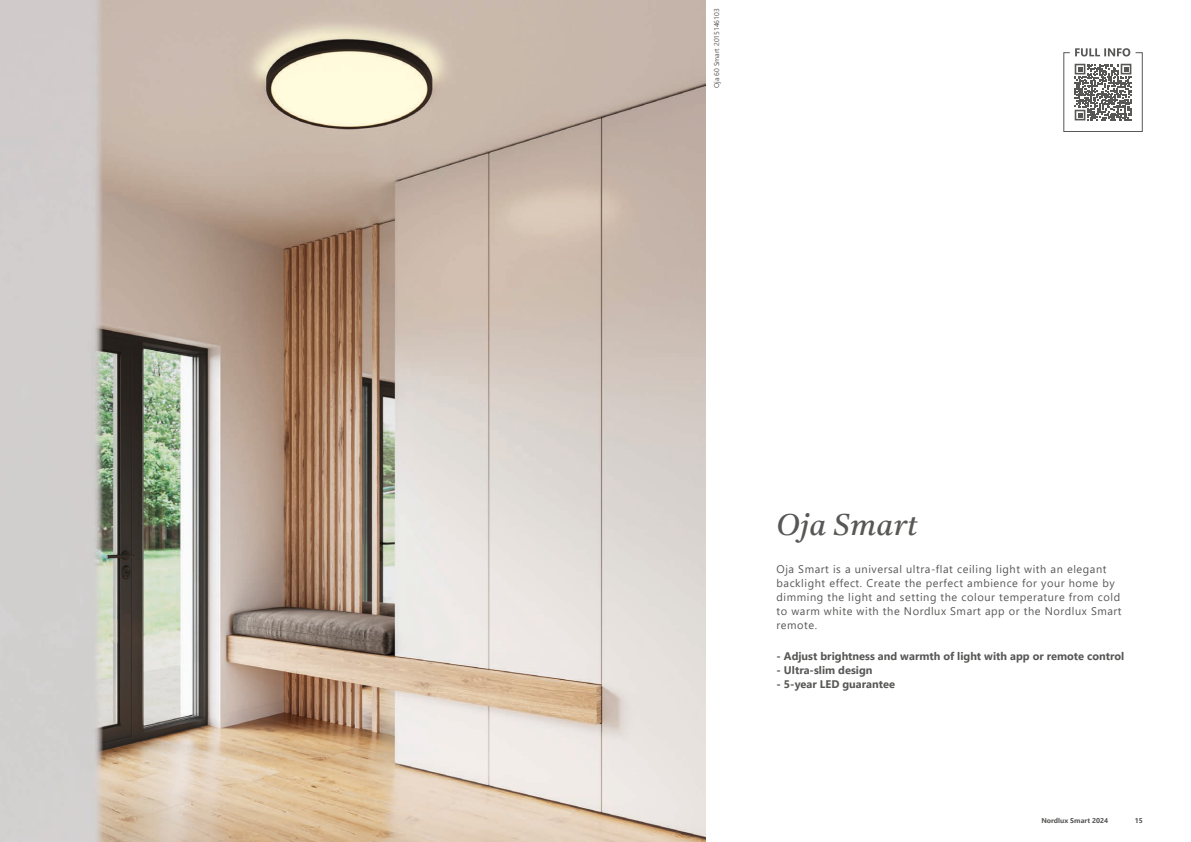
<style>
.page{position:relative;width:1191px;height:842px;background:#fff}
.page>*{position:absolute;margin:0;border:0;box-sizing:border-box;transform-origin:0 0}
.t1{font:italic 30px "Castoro";letter-spacing:.02em;color:#575756}
.t2{font:11px/14px "Segoe UI";letter-spacing:.05em;color:#575756}
.Icon_text{font:700 11px "Segoe UI";color:#575756}
.t3{font:7px "Segoe UI";color:#575756}
.t4{font:700 7px "Segoe UI";color:#575756}
</style>
<div class="page">
<img style="left:0;top:0;width:705px;height:842px">
<svg style="left:1063px;top:48px;width:80px;height:84px"></svg>
<p class="t3" style="left:710px;top:88px;width:81px;rotate:-90deg">Oja 60 Smart 2015146103</p>
<p class="t1" style="left:776px;top:502px;width:142px">Oja Smart</p>
<p class="t2" style="left:776px;top:561px;width:347px">Oja Smart is a universal ultra-flat ceiling light with an elegant backlight effect. Create the perfect ambience for your home by dimming the light and setting the colour temperature from cold to warm white with the Nordlux Smart app or the Nordlux Smart remote.</p>
<p class="Icon_text" style="left:776px;top:645px;width:349px">- Adjust brightness and warmth of light with app or remote control</p>
<p class="Icon_text" style="left:776px;top:659px;width:97px">- Ultra-slim design</p>
<p class="Icon_text" style="left:776px;top:673px;width:120px">- 5-year LED guarantee</p>
<p class="t4" style="left:1041px;top:814px;width:68px">Nordlux Smart 2024</p>
<p class="t4" style="left:1134px;top:814px;width:10px">15</p>
</div>
